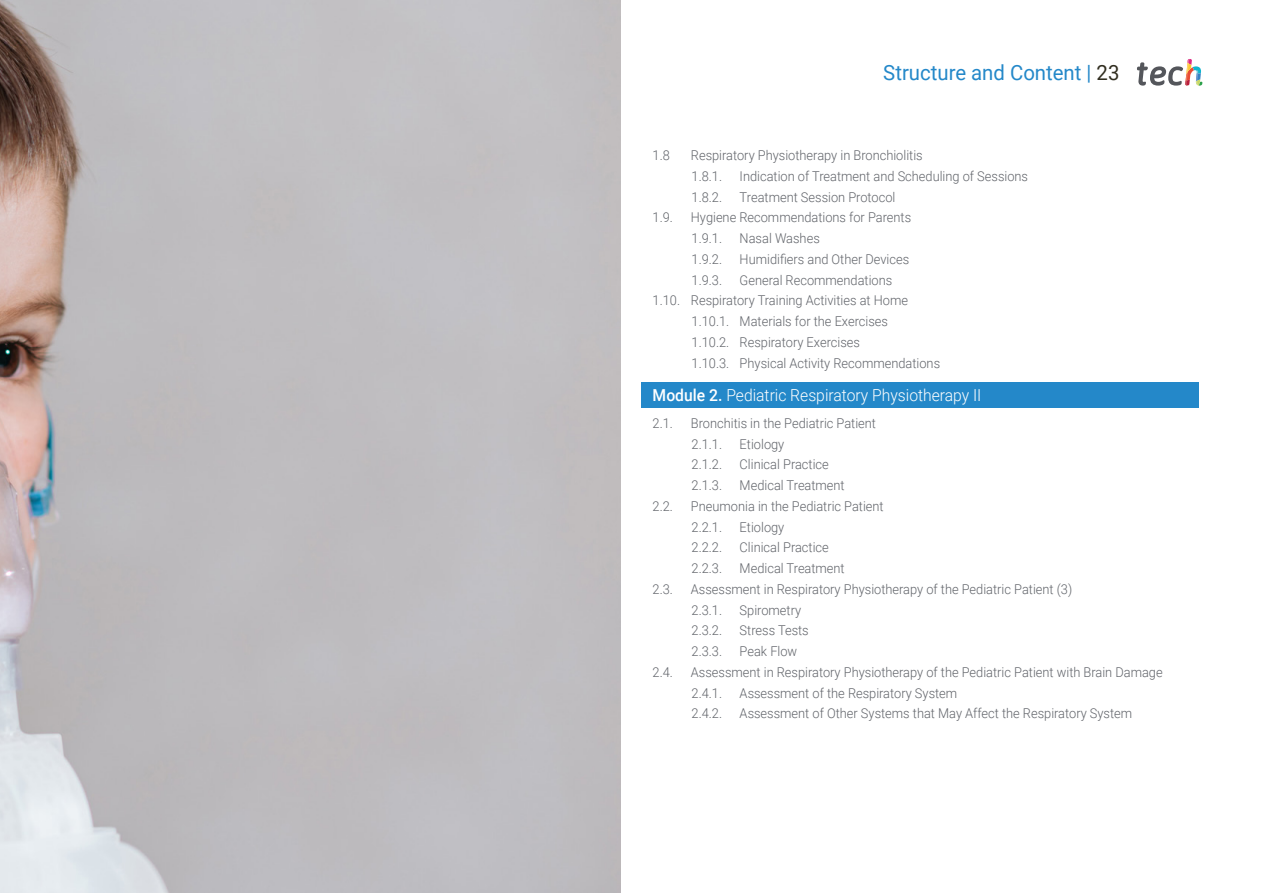
<style>
.page{position:relative;width:1263px;height:893px;background:#fff}
.page>*{position:absolute;margin:0;border:0;box-sizing:border-box;transform-origin:0 0}
.t1{font:21px "Roboto";color:#2488c9}
.t2{font:300 16.5px "Roboto";color:#fff;scale:.95 1}
.t3{font:300 13.5px/20.7px "Roboto";color:#61646a;scale:.95 1}
.s1{color:#312e20}
.s2{font-weight:500}
</style>
<div class="page">
<div style="left:642px;top:382px;width:557px;height:25px;background:#2488c9"></div>
<svg style="left:1137px;top:59px;width:65px;height:27px"></svg>
<img style="left:0;top:0;width:621px;height:893px">
<h1 class="t1" style="left:883px;top:57px;width:238px">Structure and Content | <span class="s1">23</span></h1>
<p class="t3" style="left:653px;top:144px;width:20px">1.8</p>
<p class="t3" style="left:691px;top:144px;width:245px">Respiratory Physiotherapy in Bronchiolitis<br>1.8.1.</p>
<p class="t3" style="left:740px;top:165px;width:305px">Indication of Treatment and Scheduling of Sessions</p>
<p class="t3" style="left:692px;top:186px;width:34px">1.8.2.</p>
<p class="t3" style="left:740px;top:186px;width:166px">Treatment Session Protocol</p>
<p class="t3" style="left:653px;top:207px;width:23px">1.9.</p>
<p class="t3" style="left:691px;top:207px;width:233px">Hygiene Recommendations for Parents<br>1.9.1.</p>
<p class="t3" style="left:740px;top:227px;width:86px">Nasal Washes</p>
<p class="t3" style="left:692px;top:248px;width:34px">1.9.2.</p>
<p class="t3" style="left:740px;top:248px;width:180px">Humidifiers and Other Devices</p>
<p class="t3" style="left:692px;top:269px;width:34px">1.9.3.</p>
<p class="t3" style="left:740px;top:269px;width:162px">General Recommendations</p>
<p class="t3" style="left:653px;top:290px;width:270px">1.10. Respiratory Training Activities at Home</p>
<p class="t3" style="left:692px;top:310px;width:208px">1.10.1. Materials for the Exercises</p>
<p class="t3" style="left:692px;top:331px;width:179px">1.10.2. Respiratory Exercises</p>
<p class="t3" style="left:692px;top:352px;width:263px">1.10.3. Physical Activity Recommendations</p>
<p class="t2" style="left:653px;top:383px;width:348px"><span class="s2">Module 2.</span> Pediatric Respiratory Physiotherapy II</p>
<p class="t3" style="left:653px;top:412px;width:23px">2.1.</p>
<p class="t3" style="left:691px;top:412px;width:196px">Bronchitis in the Pediatric Patient<br>2.1.1.</p>
<p class="t3" style="left:740px;top:433px;width:49px">Etiology</p>
<p class="t3" style="left:692px;top:454px;width:34px">2.1.2.</p>
<p class="t3" style="left:740px;top:454px;width:95px">Clinical Practice</p>
<p class="t3" style="left:692px;top:475px;width:34px">2.1.3.</p>
<p class="t3" style="left:740px;top:475px;width:112px">Medical Treatment</p>
<p class="t3" style="left:653px;top:495px;width:23px">2.2.</p>
<p class="t3" style="left:691px;top:495px;width:204px">Pneumonia in the Pediatric Patient<br>2.2.1.</p>
<p class="t3" style="left:740px;top:516px;width:49px">Etiology</p>
<p class="t3" style="left:692px;top:537px;width:34px">2.2.2.</p>
<p class="t3" style="left:740px;top:537px;width:95px">Clinical Practice</p>
<p class="t3" style="left:692px;top:558px;width:34px">2.2.3.</p>
<p class="t3" style="left:740px;top:558px;width:112px">Medical Treatment</p>
<p class="t3" style="left:653px;top:578px;width:23px">2.3.</p>
<p class="t3" style="left:691px;top:578px;width:403px">Assessment in Respiratory Physiotherapy of the Pediatric Patient (3)<br>2.3.1.</p>
<p class="t3" style="left:740px;top:599px;width:66px">Spirometry</p>
<p class="t3" style="left:692px;top:620px;width:34px">2.3.2.</p>
<p class="t3" style="left:740px;top:620px;width:74px">Stress Tests</p>
<p class="t3" style="left:692px;top:641px;width:34px">2.3.3.</p>
<p class="t3" style="left:740px;top:641px;width:62px">Peak Flow</p>
<p class="t3" style="left:653px;top:661px;width:23px">2.4.</p>
<p class="t3" style="left:691px;top:661px;width:498px">Assessment in Respiratory Physiotherapy of the Pediatric Patient with Brain Damage<br>2.4.1.</p>
<p class="t3" style="left:740px;top:682px;width:231px">Assessment of the Respiratory System</p>
<p class="t3" style="left:692px;top:703px;width:34px">2.4.2.</p>
<p class="t3" style="left:740px;top:703px;width:415px">Assessment of Other Systems that May Affect the Respiratory System</p>
</div>
